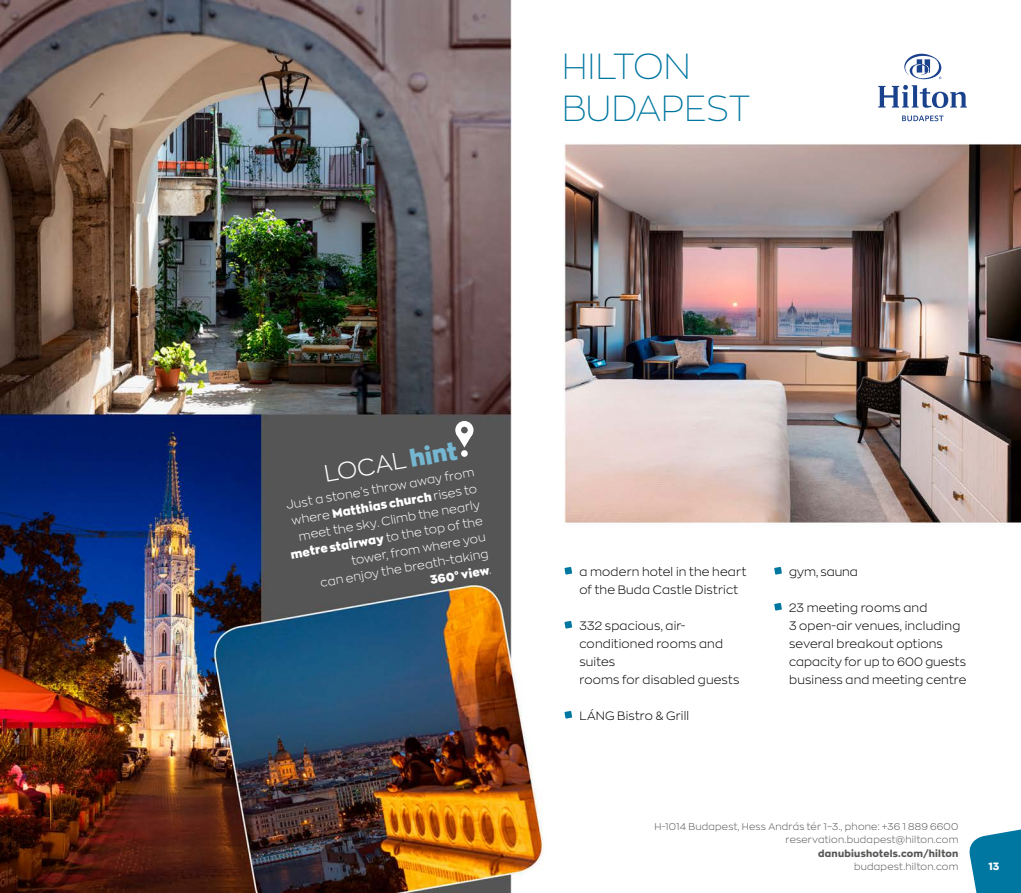
<style>
.page{position:relative;width:1021px;height:893px;background:#fff}
.page>*{position:absolute;margin:0;border:0;box-sizing:border-box;transform-origin:0 0}
.t1{font:100 36px/42px "Zona Pro";color:#0077a0}
.t2{font:300 23.7px "Zona Pro";color:#fff}
.t3{font:300 12px/18px "Zona Pro";letter-spacing:.015em;color:#000}
.t4{font:300 12px/16.5px "Zona Pro";color:#fff;text-align:right}
.t5{font:800 10.5px "Zona Pro";color:#fff}
.t6{font:300 9.75px/13.5px "Zona Pro";letter-spacing:.02em;color:#575756;text-align:right}
.t7{font:800 9.75px "Zona Pro";letter-spacing:.025em;color:#575756}
.s1{font-weight:900;color:#75b6d1}
.s2{font-weight:900}
</style>
<div class="page">
<img style="left:0;top:0;width:1020px;height:893px">
<svg style="left:564px;top:567px;width:8px;height:8px"></svg>
<svg style="left:564px;top:621px;width:8px;height:8px"></svg>
<svg style="left:564px;top:711px;width:8px;height:8px"></svg>
<svg style="left:774px;top:567px;width:8px;height:8px"></svg>
<svg style="left:774px;top:603px;width:8px;height:8px"></svg>
<div style="left:455px;top:421px;width:18px;height:18px;background:#fff;border-radius:50%"></div>
<svg style="left:456px;top:433px;width:17px;height:14px"></svg>
<div style="left:461px;top:427px;width:7px;height:6px;background:#575756;border-radius:50%"></div>
<div style="left:461px;top:450px;width:7px;height:7px;background:#fff;border-radius:50%"></div>
<svg style="left:904px;top:54px;width:37px;height:25px"></svg>
<svg style="left:878px;top:85px;width:88px;height:23px"></svg>
<svg style="left:902px;top:115px;width:41px;height:6px"></svg>
<svg style="left:966px;top:809px;width:54px;height:84px"></svg>
<h1 class="t1" style="left:561px;top:44px;width:191px">HILTON<br>BUDAPEST</h1>
<h2 class="t2" style="left:321px;top:459px;width:142px;rotate:-10deg">Loc al <span class="s1">hint</span></h2>
<p class="t4" style="left:280px;top:497px;width:198px;rotate:-10deg">Justa stone’s throw away from where <span class="s2">Matthias church</span> rises to meetthe sky. Climb the nearly <span class="s2">m etre s tairway</span> to th e top ofth e tow e r, from w h e re you<br>can enjoy the breath-taking<br><span class="s2">360° view</span>.</p>
<p class="t3" style="left:579px;top:562px;width:168px">a modern hotel in the heart of the Buda Castle District</p>
<p class="t3" style="left:579px;top:616px;width:162px">332 spacious, air&shy;conditioned rooms and suites<br>rooms for disabled guests</p>
<p class="t3" style="left:572px;top:706px;width:119px">LÁN G Bistro &amp; Grill</p>
<p class="t3" style="left:789px;top:562px;width:70px">gym, sauna</p>
<p class="t3" style="left:789px;top:598px;width:179px">23 meeting rooms and<br>3 open-air venues, including several breakout options capacity for up to 600 guests business and meeting centre</p>
<p class="t6" style="left:654px;top:819px;width:305px">H-1014 Budapest, Hess András tér 1–3., phone: +36 1 889 6600 reservation.budapest@hilton.com</p>
<p class="t7" style="left:818px;top:847px;width:142px">danubiushotels.com/hilton</p>
<p class="t6" style="left:854px;top:860px;width:106px">budapest.hilton.com</p>
<p class="t5" style="left:988px;top:860px;width:12px">13</p>
</div>
